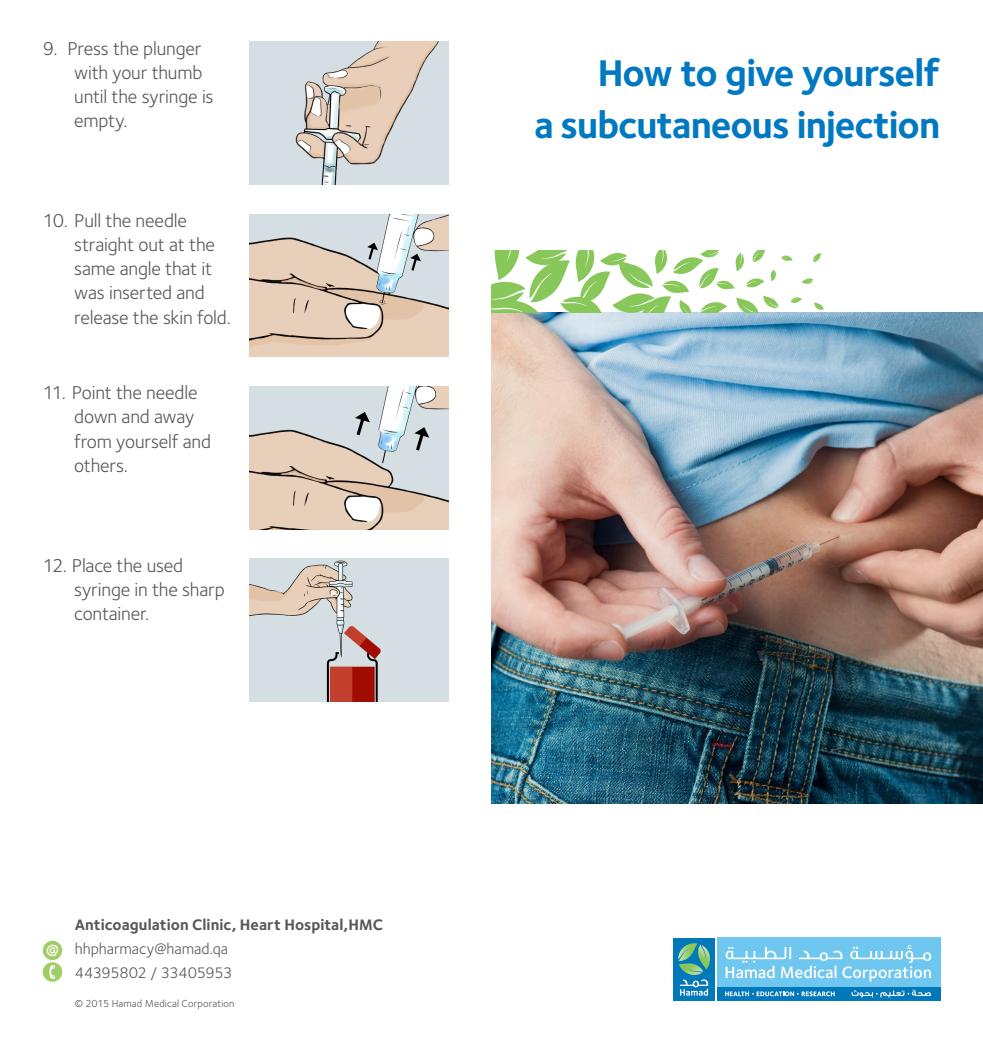
<style>
.page{position:relative;width:983px;height:1042px;background:#fff}
.page>*{position:absolute;margin:0;border:0;box-sizing:border-box;transform-origin:0 0}
.Inner_-_Heading_1{font:700 38.5px "Foundry Sterling";letter-spacing:-.025em;color:#0079c2}
.t1{font:19.25px/24.2px "Foundry Sterling";letter-spacing:-.01em;color:#57585a}
.Inner_-_Body{font:700 15.75px/24.2px "Foundry Sterling";letter-spacing:.005em;color:#57585a}
.Inner_-_Body-2{font:15.75px "Foundry Sterling";letter-spacing:-.03em;color:#57585a}
.Inner_-_Body-3{font:10.5px "Foundry Sterling";letter-spacing:.01em;color:#57585a}
.s1{font-weight:400}
</style>
<div class="page">
<img style="left:491px;top:313px;width:491px;height:491px">
<svg style="left:491px;top:250px;width:332px;height:63px"></svg>
<div style="left:673px;top:938px;width:41px;height:62px;background:#0078b9"></div>
<svg style="left:678px;top:943px;width:32px;height:52px"></svg>
<div style="left:716px;top:987px;width:223px;height:13px;background:#0078b9"></div>
<div style="left:716px;top:938px;width:223px;height:49px;background:#6fc6ef"></div>
<svg style="left:725px;top:945px;width:206px;height:36px"></svg>
<svg style="left:725px;top:991px;width:109px;height:5px"></svg>
<svg style="left:851px;top:989px;width:79px;height:8px"></svg>
<svg style="left:43px;top:941px;width:19px;height:19px"></svg>
<svg style="left:47px;top:944px;width:11px;height:12px"></svg>
<div style="left:43px;top:962px;width:19px;height:19px;background:#9fce66;border-radius:50%"></div>
<svg style="left:49px;top:965px;width:6px;height:14px"></svg>
<img style="left:249px;top:42px;width:199px;height:142px">
<img style="left:249px;top:214px;width:199px;height:143px">
<img style="left:249px;top:386px;width:199px;height:143px">
<img style="left:249px;top:559px;width:199px;height:142px">
<p class="t1" style="left:74px;top:36px;width:141px;text-indent:-32px">9. Press the plunger with your thumb until the syringe is empty.</p>
<p class="t1" style="left:74px;top:209px;width:158px;text-indent:-32px">10. Pull the needle straight out at the same angle that it was inserted and release the skin fold.</p>
<p class="t1" style="left:74px;top:381px;width:138px;text-indent:-32px">11. Point the needle down and away from yourself and others.</p>
<p class="t1" style="left:74px;top:553px;width:152px;text-indent:-32px">12. Place the used syringe in the sharp container.</p>
<p class="Inner_-_Body" style="left:75px;top:913px;width:309px">Anticoagulation Clinic, Heart Hospital,HMC <span class="s1">hhpharmacy@hamad.qa</span></p>
<p class="Inner_-_Body-2" style="left:75px;top:963px;width:159px">44395802 / 33405953</p>
<p class="Inner_-_Body-3" style="left:75px;top:997px;width:161px">© 2015 Hamad Medical Corporation</p>
<p class="Inner_-_Heading_1" style="left:597px;top:50px;width:344px">How to give yourself</p>
<p class="Inner_-_Heading_1" style="left:534px;top:102px;width:407px">a subcutaneous injection</p>
</div>
